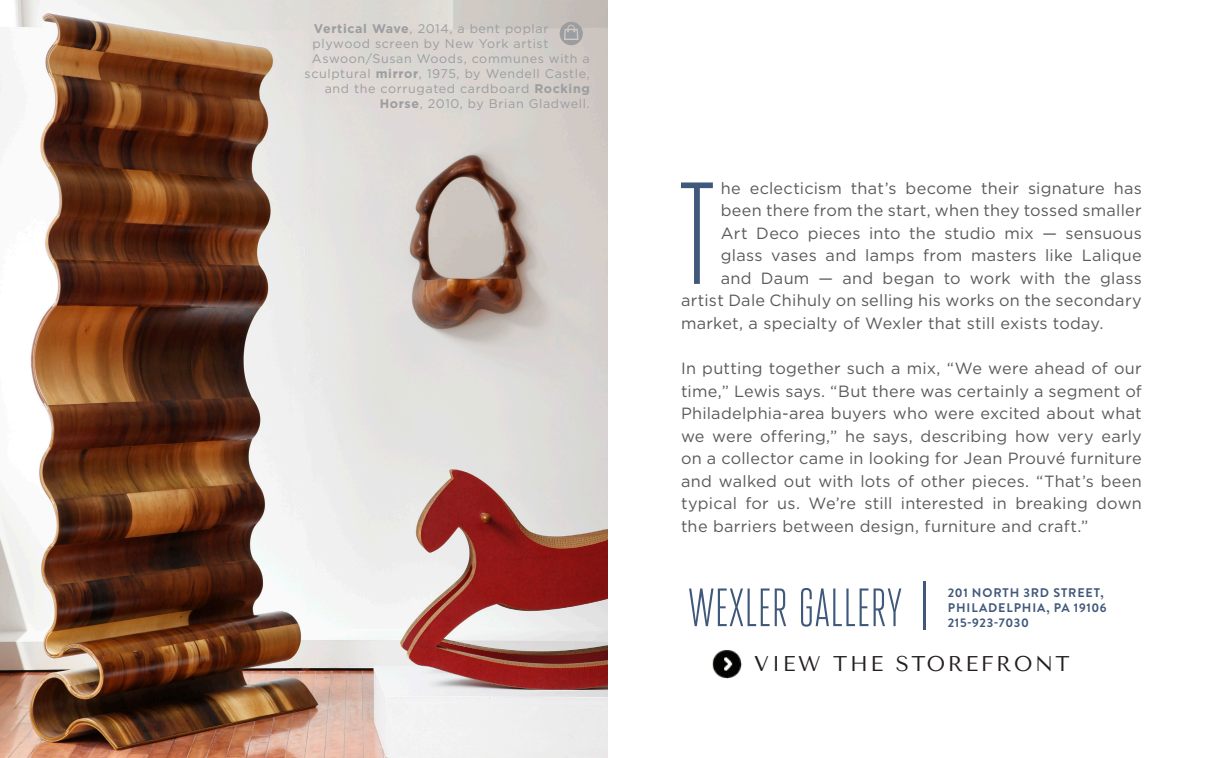
<style>
.page{position:relative;width:1215px;height:758px;background:#fff}
.page>*{position:absolute;margin:0;border:0;box-sizing:border-box;transform-origin:0 0}
.One_drop_cap{font:200 144.88px "Attentica 4 F";color:#40597a}
.No_drop_caps{font:200 53.75px "Attentica 4 F";letter-spacing:.04em;color:#40597a}
.No_drop_caps-2{font:21.25px "Tenor Sans";letter-spacing:.12em;color:#231f20}
.No_drop_caps-3{font:16.25px/22.5px "Gotham";letter-spacing:.015em;color:#5a5a5d;text-align:justify}
.One_drop_cap-2{font:16.25px "Gotham";letter-spacing:.015em;color:#5a5a5d}
.No_Drop_Caps{font:12.5px "Gotham";letter-spacing:.05em;color:#9b9da0}
.No_drop_caps-4{font:700 12.5px/15px "Brandon Grotesque";letter-spacing:.07em;color:#40597a}
.s1{font-weight:700}
.s2{font-size:60px}
</style>
<div class="page">
<img style="left:0;top:0;width:607px;height:757px">
<img style="left:712px;top:650px;width:30px;height:29px">
<svg style="left:560px;top:22px;width:23px;height:23px"></svg>
<p class="No_Drop_Caps" style="left:314px;top:22px;width:236px"><span class="s1">Vertical Wave</span>, 2014, a bent poplar</p>
<p class="No_Drop_Caps" style="left:312px;top:37px;width:237px">plywood screen by New York artist</p>
<p class="No_Drop_Caps" style="left:312px;top:52px;width:279px">Aswoon/Susan Woods, communes with a</p>
<p class="No_Drop_Caps" style="left:304px;top:67px;width:287px">sculptural <span class="s1">mirror</span>, 1975, by Wendell Castle,</p>
<p class="No_Drop_Caps" style="left:325px;top:82px;width:267px">and the corrugated cardboard <span class="s1">Rocking</span></p>
<p class="No_Drop_Caps" style="left:380px;top:97px;width:212px"><span class="s1">Horse</span>, 2010, by Brian Gladwell.</p>
<p class="One_drop_cap" style="left:680px;top:163px;width:35px">T</p>
<p class="One_drop_cap-2" style="left:721px;top:179px;width:422px">he eclecticism that’s become their signature has</p>
<p class="One_drop_cap-2" style="left:721px;top:201px;width:422px">been there from the start, when they tossed smaller</p>
<p class="One_drop_cap-2" style="left:721px;top:224px;width:422px">Art Deco pieces into the studio mix — sensuous</p>
<p class="One_drop_cap-2" style="left:721px;top:246px;width:422px">glass vases and lamps from masters like Lalique</p>
<p class="One_drop_cap-2" style="left:721px;top:269px;width:422px">and Daum — and began to work with the glass</p>
<p class="One_drop_cap-2" style="left:681px;top:291px;width:462px">artist Dale Chihuly on selling his works on the secondary</p>
<p class="One_drop_cap-2" style="left:681px;top:314px;width:424px">market, a specialty of Wexler that still exists today.</p>
<p class="No_drop_caps-3" style="left:681px;top:356px;width:462px">In putting together such a mix, “We were ahead of our time,” Lewis says. “But there was certainly a segment of Philadelphia-area buyers who were excited about what we were offering,” he says, describing how very early on a collector came in looking for Jean Prouvé furniture and walked out with lots of other pieces. “That’s been typical for us. We’re still interested in breaking down the barriers between design, furniture and craft.”</p>
<p class="No_drop_caps" style="left:689px;top:581px;width:241px">WEXLER GALLERY <span class="s2">|</span></p>
<p class="No_drop_caps-4" style="left:948px;top:585px;width:160px">201 NORTH 3RD STREET,<br>PHILADELPHIA, PA 19106<br>215-923-7030</p>
<p class="No_drop_caps-2" style="left:754px;top:651px;width:317px">VIEW THE STOREFRONT</p>
</div>
